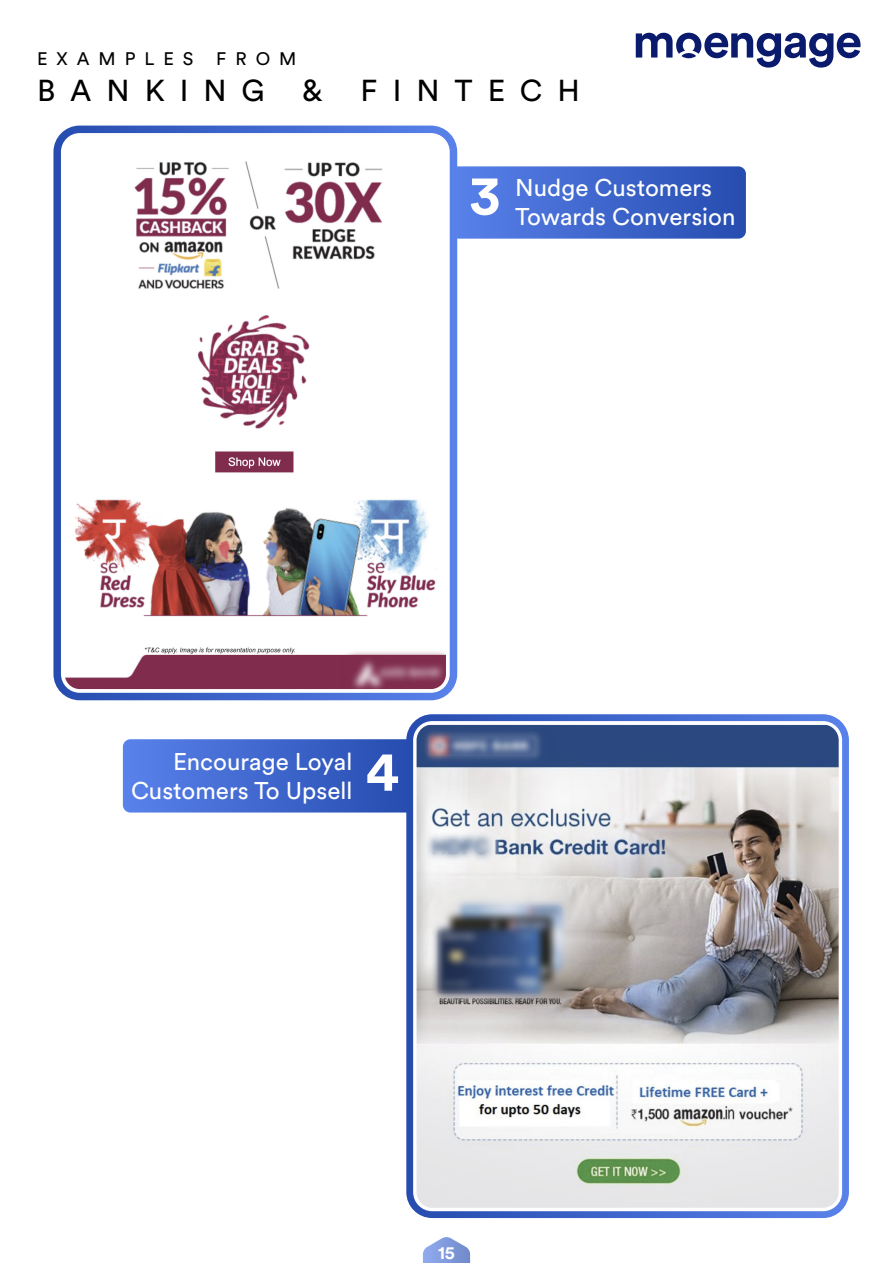
<style>
.page{position:relative;width:893px;height:1263px;background:#fff}
.page>*{position:absolute;margin:0;border:0;box-sizing:border-box;transform-origin:0 0}
.t1{font:700 55.8px "Circular XX";color:#fff}
.t2{font:700 55.5px "Circular XX";color:#fff}
.t3{font:30px "Circular XX";letter-spacing:.5em;color:#000}
.t4{font:24px/28.8px "Circular XX";color:#fff}
.t5{font:18px "Circular XX";letter-spacing:.5em;color:#000}
.t6{font:700 18px "Circular XX";color:#fff}
</style>
<div class="page">
<svg style="left:457px;top:166px;width:289px;height:73px;background:#4168cc"></svg>
<svg style="left:62px;top:135px;width:386px;height:556px"></svg>
<div style="left:53px;top:126px;width:404px;height:574px;border:8px solid #fff;border-radius:22px"></div>
<img style="left:414px;top:722px;width:427px;height:488px">
<div style="left:406px;top:714px;width:443px;height:504px;border:7px solid #fff;border-radius:22px"></div>
<svg style="left:123px;top:739px;width:287px;height:73px;background:#4067cd"></svg>
<svg style="left:636px;top:33px;width:224px;height:35px"></svg>
<svg style="left:423px;top:1237px;width:47px;height:26px"></svg>
<p class="t5" style="left:37px;top:47px;width:158px">EXAMPLES</p>
<p class="t5" style="left:216px;top:47px;width:82px">FROM</p>
<p class="t3" style="left:37px;top:71px;width:229px">BANKING</p>
<p class="t3" style="left:302px;top:71px;width:22px">&amp;</p>
<p class="t3" style="left:361px;top:71px;width:221px">FINTECH</p>
<h2 class="t2" style="left:469px;top:157px;width:34px">3</h2>
<p class="t4" style="left:515px;top:173px;width:222px">Nudge Customers<br>Towards Conversion</p>
<p class="t4" style="left:131px;top:746px;width:223px;text-align:right">Encourage Loyal<br>Customers To Upsell</p>
<h1 class="t1" style="left:366px;top:733px;width:35px">4</h1>
<p class="t6" style="left:438px;top:1240px;width:18px">15</p>
</div>
